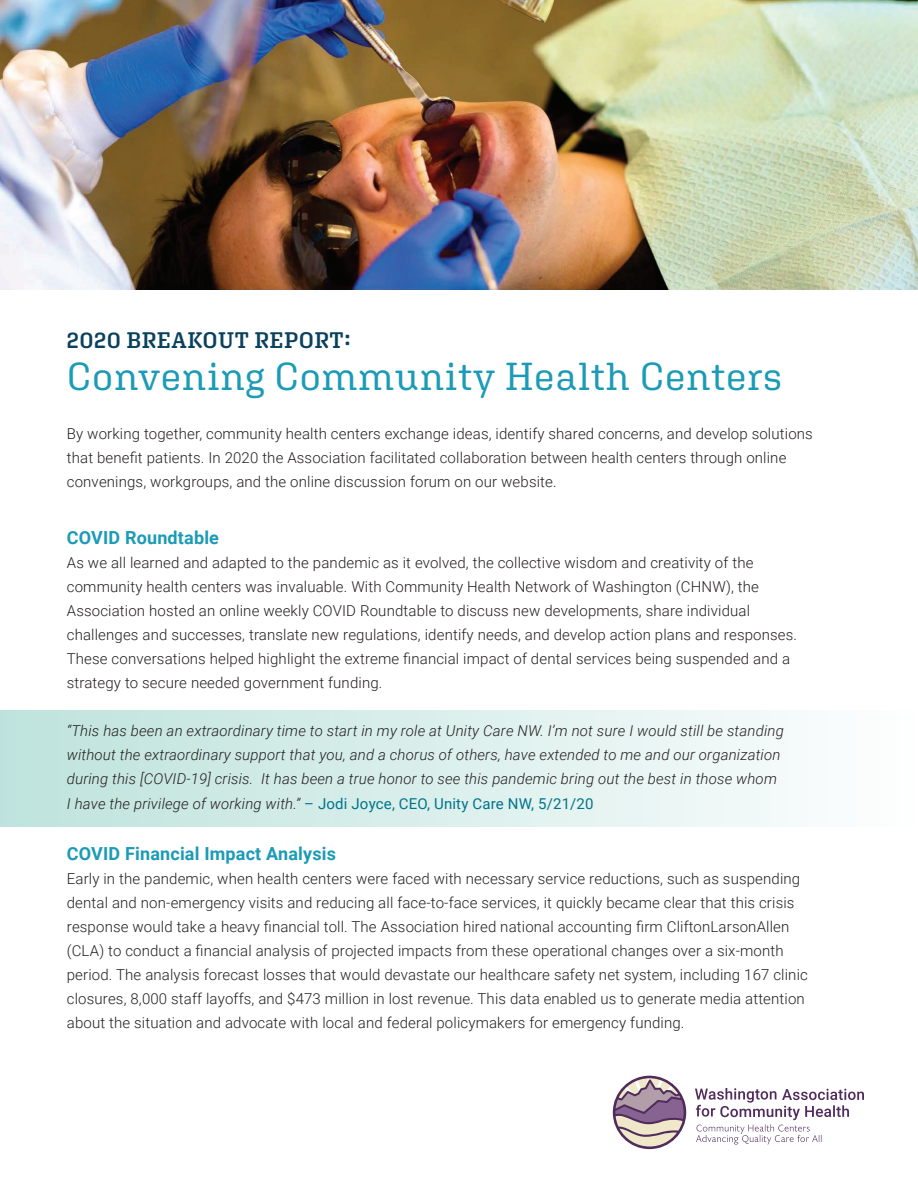
<style>
.page{position:relative;width:918px;height:1188px;background:#fff}
.page>*{position:absolute;margin:0;border:0;box-sizing:border-box;transform-origin:0 0}
.t1{font:39px "Aglet Slab";letter-spacing:.025em;color:#1c9bb6}
.t2{font:600 22.5px "Aglet Slab";letter-spacing:.025em;color:#0a415c}
.t3{font:700 18px "Roboto";letter-spacing:.01em;color:#1c9bb6}
.t4{font:300 15px/24px "Roboto";letter-spacing:.01em;color:#231f20}
.t5{font:italic 300 15px/24px "Roboto";letter-spacing:.01em;color:#231f20}
.t6{font:15px "Roboto";letter-spacing:.01em;color:#00748a}
.s1{font-weight:300;font-style:italic;color:#231f20}
</style>
<div class="page">
<div style="left:0;top:710px;width:918px;height:117px;background:linear-gradient(to right,#bee2dc,#fdfefe)"></div>
<img style="left:0;top:0;width:918px;height:289px">
<svg style="left:613px;top:1076px;width:73px;height:73px"></svg>
<svg style="left:695px;top:1088px;width:169px;height:57px"></svg>
<h2 class="t2" style="left:67px;top:326px;width:285px">2020 BREAKOUT REPORT:</h2>
<h1 class="t1" style="left:67px;top:353px;width:717px">Convening Community Health Centers</h1>
<p class="t4" style="left:67px;top:421px;width:748px">By working together, community health centers exchange ideas, identify shared concerns, and develop solutions that benefit patients. In 2020 the Association facilitated collaboration between health centers through online convenings, workgroups, and the online discussion forum on our website.</p>
<p class="t3" style="left:67px;top:525px;width:154px">COVID Roundtable</p>
<p class="t4" style="left:67px;top:550px;width:732px">As we all learned and adapted to the pandemic as it evolved, the collective wisdom and creativity of the community health centers was invaluable. With Community Health Network of Washington (CHNW), the Association hosted an online weekly COVID Roundtable to discuss new developments, share individual challenges and successes, translate new regulations, identify needs, and develop action plans and responses.<br>These conversations helped highlight the extreme financial impact of dental services being suspended and a strategy to secure needed government funding.</p>
<p class="t5" style="left:67px;top:718px;width:719px">“This has been an extraordinary time to start in my role at Unity Care NW. I’m not sure I would still be standing without the extraordinary support that you, and a chorus of others, have extended to me and our organization during this [COVID-19] crisis. It has been a true honor to see this pandemic bring out the best in those whom</p>
<p class="t6" style="left:67px;top:794px;width:528px"><span class="s1">I have the privilege of working with.”</span> – Jodi Joyce, CEO, Unity Care NW, 5/21/20</p>
<p class="t3" style="left:67px;top:841px;width:271px">COVID Financial Impact Analysis</p>
<p class="t4" style="left:67px;top:866px;width:743px">Early in the pandemic, when health centers were faced with necessary service reductions, such as suspending dental and non-emergency visits and reducing all face-to-face services, it quickly became clear that this crisis response would take a heavy financial toll. The Association hired national accounting firm CliftonLarsonAllen (CLA) to conduct a financial analysis of projected impacts from these operational changes over a six-month period. The analysis forecast losses that would devastate our healthcare safety net system, including 167 clinic closures, 8,000 staff layoffs, and $473 million in lost revenue. This data enabled us to generate media attention about the situation and advocate with local and federal policymakers for emergency funding.</p>
</div>
